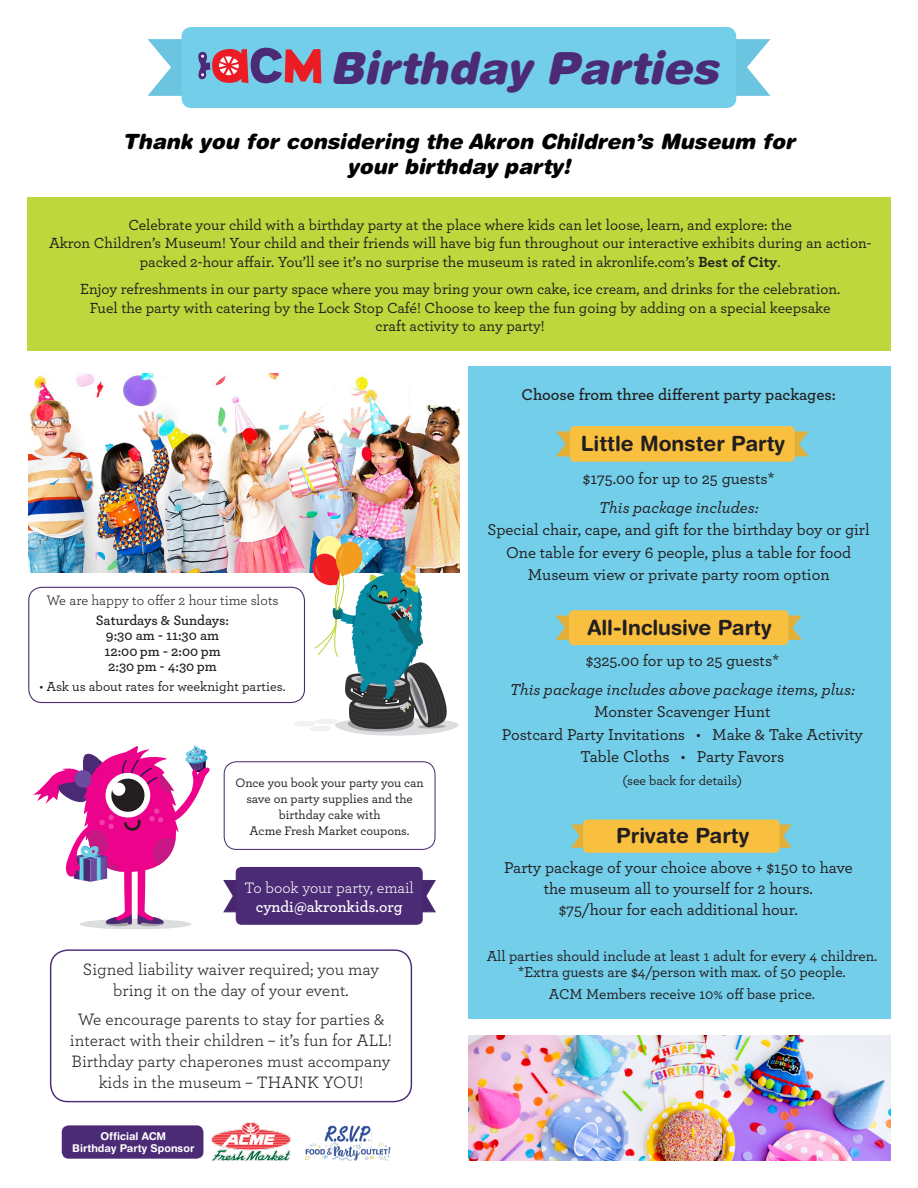
<style>
.page{position:relative;width:918px;height:1188px;background:#fff}
.page>*{position:absolute;margin:0;border:0;box-sizing:border-box;transform-origin:0 0}
.t1{font:italic 900 44.4px "Helvetica Rounded";color:#4c2b76}
.t2{font:italic 900 21px/25.2px "Helvetica Rounded";color:#000;text-align:center}
.t3{font:italic 700 21px "Helvetica Rounded";color:#231f20}
.t4{font:17.25px/20.7px "Archer";color:#231f20;text-align:center}
.t5{font:500 16.5px/22.5px "Archer";color:#231f20;text-align:center}
.t6{font:italic 500 16.5px "Archer";color:#231f20}
.t7{font:600 16.5px "Archer";color:#231f20}
.t8{font:15.9px "Archer";color:#fff}
.t9{font:600 15.9px "Archer";letter-spacing:-.005em;color:#fff}
.t10{font:500 15.3px/18.5px "Archer";color:#231f20;text-align:center}
.t11{font:500 15px/16.5px "Archer";color:#231f20;text-align:center}
.t12{font:600 14.4px/15.5px "Archer";color:#231f20;text-align:center}
.t13{font:14.4px "Archer";color:#231f20}
.t14{font:500 13.8px "Archer";color:#231f20}
.t15{font:500 13.5px "Archer";color:#231f20}
.t16{font:500 12.9px/16.2px "Archer";letter-spacing:-.005em;color:#231f20;text-align:center}
.t17{font:italic 700 10.8px/12.9px "Helvetica Rounded";color:#fff;text-align:center}
.s1{font-weight:700}
</style>
<div class="page">
<svg style="left:736px;top:39px;width:34px;height:57px"></svg>
<div style="left:182px;top:27px;width:554px;height:81px;background:#73ceea;border-radius:10px"></div>
<svg style="left:148px;top:39px;width:173px;height:57px"></svg>
<div style="left:50px;top:949px;width:362px;height:153px;border:1px solid #4c2b76;border-radius:17px"></div>
<div style="left:62px;top:1125px;width:141px;height:34px;background:#4c2b76;border-radius:7px"></div>
<img style="left:28px;top:374px;width:432px;height:198px">
<div style="left:27px;top:197px;width:864px;height:154px;background:#bdd73c"></div>
<div style="left:28px;top:587px;width:277px;height:116px;border:1px solid #4c2b76;border-radius:13px"></div>
<img style="left:294px;top:536px;width:165px;height:200px">
<img style="left:212px;top:1122px;width:78px;height:39px">
<img style="left:325px;top:1125px;width:46px;height:17px">
<img style="left:305px;top:1142px;width:86px;height:19px">
<div style="left:79px;top:919px;width:112px;height:10px;background:#dcdddf;border-radius:50%"></div>
<svg style="left:106px;top:921px;width:26px;height:5px"></svg>
<svg style="left:137px;top:921px;width:27px;height:5px"></svg>
<svg style="left:32px;top:745px;width:178px;height:180px"></svg>
<div style="left:468px;top:366px;width:423px;height:652px;background:#73ceea"></div>
<svg style="left:556px;top:616px;width:13px;height:24px"></svg>
<svg style="left:788px;top:616px;width:14px;height:24px"></svg>
<div style="left:569px;top:610px;width:219px;height:35px;background:#f9c03f;border-radius:4px"></div>
<svg style="left:423px;top:880px;width:13px;height:33px"></svg>
<svg style="left:223px;top:879px;width:13px;height:34px"></svg>
<div style="left:236px;top:868px;width:186px;height:56px;background:#4c2b76;border-radius:5px"></div>
<div style="left:236px;top:867px;width:187px;height:58px;border:1px solid #4c2b76;border-radius:5px"></div>
<svg style="left:556px;top:431px;width:14px;height:25px"></svg>
<svg style="left:795px;top:431px;width:14px;height:25px"></svg>
<div style="left:570px;top:426px;width:225px;height:36px;background:#f9c03f;border-radius:5px"></div>
<svg style="left:571px;top:825px;width:12px;height:23px"></svg>
<svg style="left:780px;top:825px;width:12px;height:23px"></svg>
<div style="left:583px;top:820px;width:197px;height:33px;background:#f9c03f;border-radius:4px"></div>
<div style="left:224px;top:761px;width:212px;height:89px;border:1px solid #4c2b76;border-radius:12px"></div>
<img style="left:468px;top:1035px;width:423px;height:126px">
<h1 class="t1" style="left:329px;top:39px;width:390px">Birthday Parties</h1>
<h2 class="t2" style="left:123px;top:128px;width:674px">Thank you for considering the Akron Children’s Museum for your birthday party!</h2>
<p class="t10" style="left:49px;top:215px;width:824px">Celebrate your child with a birthday party at the place where kids can let loose, learn, and explore: the<br>Akron Children’s Museum! Your child and their friends will have big fun throughout our interactive exhibits during an action&shy;packed 2-hour affair. You’ll see it’s no surprise the museum is rated in akronlife.com’s <span class="s1">Best of City</span>.</p>
<p class="t10" style="left:80px;top:279px;width:762px">Enjoy refreshments in our party space where you may bring your own cake, ice cream, and drinks for the celebration.<br>Fuel the party with catering by the Lock Stop Café! Choose to keep the fun going by adding on a special keepsake craft activity to any party!</p>
<p class="t7" style="left:521px;top:382px;width:316px">Choose from three different party packages:</p>
<h2 class="t3" style="left:581px;top:431px;width:206px">Little Monster Party</h2>
<p class="t13" style="left:46px;top:590px;width:234px">We are happy to offer 2 hour time slots</p>
<p class="t12" style="left:96px;top:612px;width:135px">Saturdays &amp; Sundays:<br>9:30 am - 11:30 am<br>12:00 pm - 2:00 pm<br>2:30 pm - 4:30 pm</p>
<p class="t14" style="left:39px;top:677px;width:248px">• Ask us about rates for weeknight parties.</p>
<p class="t16" style="left:235px;top:773px;width:190px">Once you book your party you can save on party supplies and the birthday cake with<br>Acme Fresh Market coupons.</p>
<p class="t8" style="left:245px;top:876px;width:171px">To book your party, email</p>
<p class="t9" style="left:256px;top:895px;width:148px">cyndi@akronkids.org</p>
<p class="t4" style="left:83px;top:958px;width:298px">Signed liability waiver required; you may bring it on the day of your event.</p>
<p class="t4" style="left:70px;top:1008px;width:324px">We encourage parents to stay for parties &amp; interact with their children – it’s fun for ALL!<br>Birthday party chaperones must accompany kids in the museum – THANK YOU!</p>
<p class="t17" style="left:72px;top:1129px;width:124px">Official ACM<br>Birthday Party Sponsor</p>
<p class="t5" style="left:583px;top:466px;width:193px">$175.00 for up to 25 guests*</p>
<p class="t6" style="left:599px;top:495px;width:161px">This package includes:</p>
<p class="t5" style="left:488px;top:518px;width:384px">Special chair, cape, and gift for the birthday boy or girl<br>One table for every 6 people, plus a table for food<br>Museum view or private party room option</p>
<h2 class="t3" style="left:587px;top:615px;width:186px">All-Inclusive Party</h2>
<p class="t5" style="left:586px;top:648px;width:195px">$325.00 for up to 25 guests*</p>
<p class="t6" style="left:510px;top:677px;width:347px">This package includes above package items, plus:</p>
<p class="t5" style="left:502px;top:700px;width:363px">Monster Scavenger Hunt<br>Postcard Party Invitations • Make &amp; Take Activity<br>Table Cloths • Party Favors</p>
<p class="t15" style="left:623px;top:771px;width:121px">(see back for details)</p>
<h2 class="t3" style="left:616px;top:823px;width:135px">Private Party</h2>
<p class="t5" style="left:504px;top:856px;width:350px;line-height:21px">Party package of your choice above + $150 to have the museum all to yourself for 2 hours.<br>$75/hour for each additional hour.</p>
<p class="t11" style="left:487px;top:947px;width:392px">All parties should include at least 1 adult for every 4 children. *Extra guests are $4/person with max. of 50 people.</p>
<p class="t11" style="left:549px;top:985px;width:268px">ACM Members receive 10% off base price.</p>
</div>
